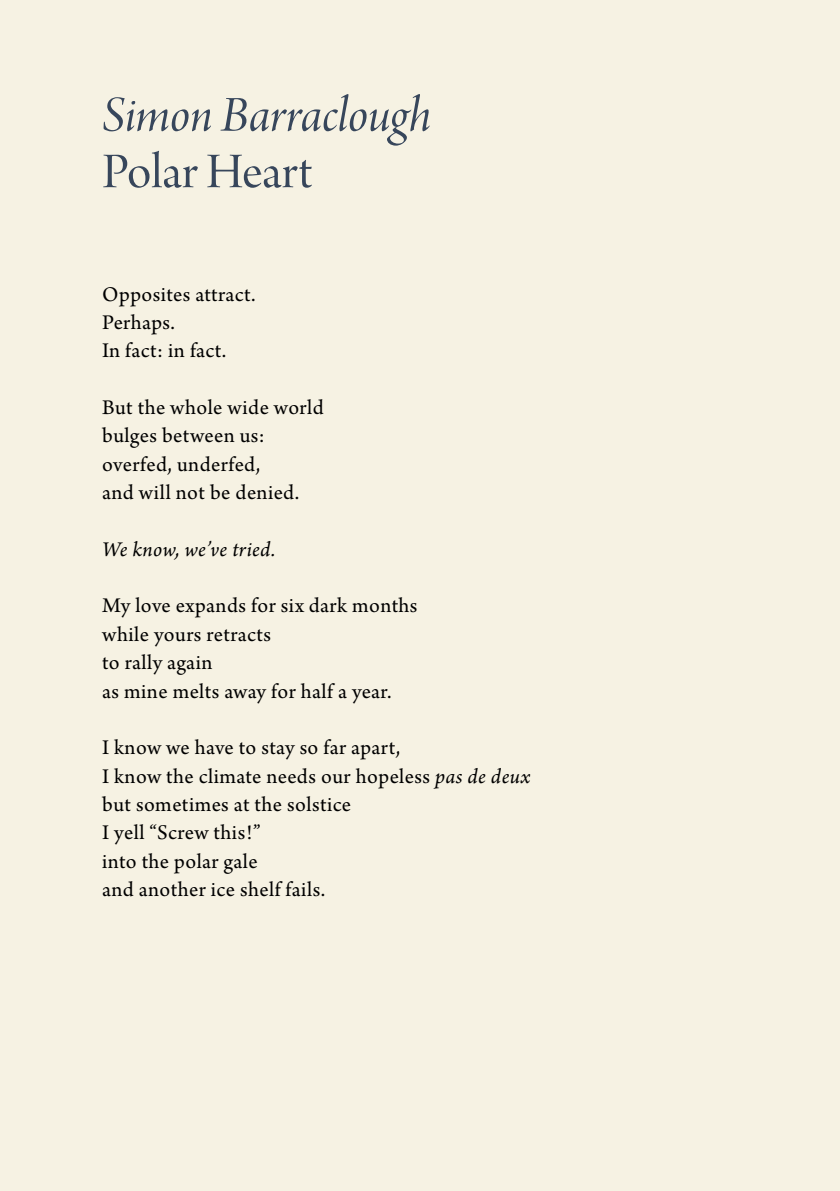
<style>
.page{position:relative;width:840px;height:1191px;background:#fff}
.page>*{position:absolute;margin:0;border:0;box-sizing:border-box;transform-origin:0 0}
.t1{font:53px "Arno Pro Italic Display";letter-spacing:-.005em;color:#37465b}
.t2{font:53px "Arno Pro Display";letter-spacing:-.005em;color:#37465b}
.t3{font:22px/28.4px "Arno Pro";letter-spacing:.02em;color:#000}
.t4{font:italic 22px "Arno Pro";letter-spacing:.015em;color:#000}
.s1{font-style:italic}
</style>
<div class="page">
<div style="left:0;top:0;width:839px;height:1191px;background:#f6f2e3"></div>
<h1 class="t1" style="left:102px;top:85px;width:330px">Simon Barraclough</h1>
<h1 class="t2" style="left:102px;top:142px;width:211px">Polar Heart</h1>
<p class="t3" style="left:102px;top:281px;width:155px">Opposites attract.<br>Perhaps.<br>In fact: in fact.</p>
<p class="t3" style="left:102px;top:394px;width:223px">But the whole wide world bulges between us: overfed, underfed,<br>and will not be denied.</p>
<p class="t4" style="left:102px;top:536px;width:174px">We know, we’ve tried.</p>
<p class="t3" style="left:102px;top:593px;width:316px">My love expands for six dark months while yours retracts<br>to rally again<br>as mine melts away for half a year.</p>
<p class="t3" style="left:102px;top:734px;width:429px">I know we have to stay so far apart,<br>I know the climate needs our hopeless <span class="s1">pas de deux </span>but sometimes at the solstice<br>I yell “Screw this!”<br>into the polar gale<br>and another ice shelf fails.</p>
</div>
